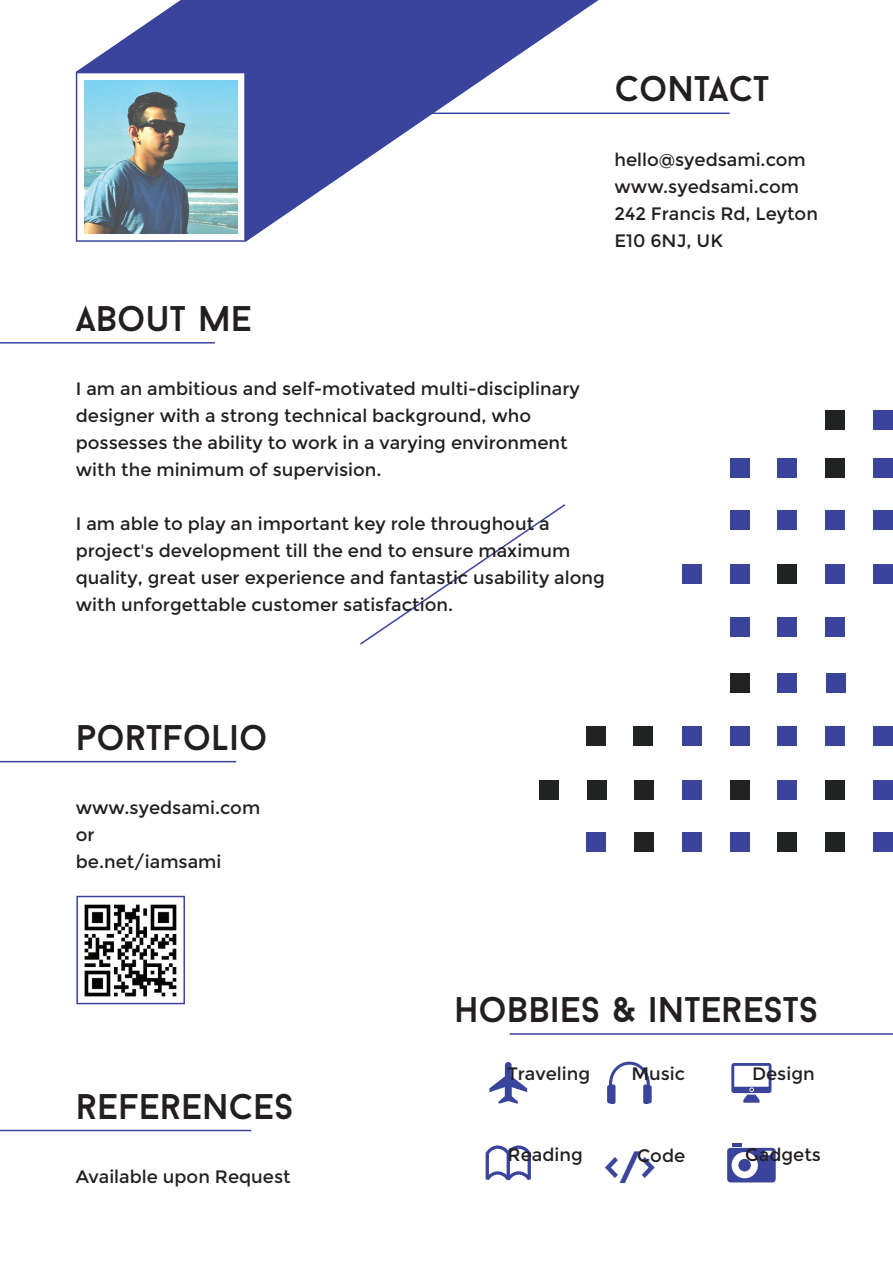
<style>
.page{position:relative;width:893px;height:1263px;background:#fff}
.page>*{position:absolute;margin:0;border:0;box-sizing:border-box;transform-origin:0 0}
.t1{font:45.15px "Baron Neue";color:#3b449c}
.t2{font:35.7px "Baron Neue";color:#231f20}
.t3{font:18px/27px "Montserrat";color:#231f20}
</style>
<div class="page">
<svg style="left:76px;top:0;width:523px;height:242px;fill:#3b449c"></svg>
<svg style="left:76px;top:72px;width:170px;height:170px"></svg>
<svg style="left:360px;top:504px;width:206px;height:141px"></svg>
<hr style="left:0;top:1130px;width:251px;height:1px;background:#3b449c">
<svg style="left:489px;top:1062px;width:38px;height:42px"></svg>
<svg style="left:607px;top:1062px;width:45px;height:42px"></svg>
<svg style="left:731px;top:1063px;width:40px;height:40px"></svg>
<svg style="left:727px;top:1148px;width:49px;height:34px"></svg>
<hr style="left:732px;top:1143px;width:10px;height:4px;background:#3b449c">
<div style="left:738px;top:1159px;width:13px;height:12px;background:#3b449c;border-radius:50%"></div>
<svg style="left:486px;top:1145px;width:45px;height:35px"></svg>
<hr style="left:0;top:342px;width:215px;height:2px;background:#3b449c">
<hr style="left:510px;top:1033px;width:383px;height:2px;background:#3b449c">
<hr style="left:415px;top:113px;width:315px;height:1px;background:#3b449c">
<hr style="left:0;top:761px;width:236px;height:1px;background:#3b449c">
<img style="left:84px;top:80px;width:153px;height:153px">
<img style="left:76px;top:895px;width:109px;height:110px">
<div style="left:76px;top:896px;width:109px;height:108px;border:2px solid #3b449c"></div>
<div style="left:873px;top:833px;width:20px;height:19px;background:#3b449c"></div>
<div style="left:873px;top:780px;width:20px;height:20px;background:#3b449c"></div>
<div style="left:873px;top:726px;width:20px;height:19px;background:#3b449c"></div>
<div style="left:825px;top:726px;width:20px;height:19px;background:#3b449c"></div>
<div style="left:777px;top:726px;width:20px;height:19px;background:#3b449c"></div>
<div style="left:730px;top:726px;width:20px;height:19px;background:#3b449c"></div>
<div style="left:682px;top:726px;width:20px;height:19px;background:#3b449c"></div>
<div style="left:777px;top:673px;width:20px;height:20px;background:#3b449c"></div>
<div style="left:826px;top:673px;width:20px;height:20px;background:#3b449c"></div>
<div style="left:777px;top:617px;width:20px;height:20px;background:#3b449c"></div>
<div style="left:825px;top:617px;width:20px;height:20px;background:#3b449c"></div>
<div style="left:730px;top:617px;width:20px;height:20px;background:#3b449c"></div>
<div style="left:873px;top:565px;width:20px;height:19px;background:#3b449c"></div>
<div style="left:825px;top:565px;width:20px;height:19px;background:#3b449c"></div>
<div style="left:730px;top:565px;width:20px;height:19px;background:#3b449c"></div>
<div style="left:682px;top:565px;width:20px;height:19px;background:#3b449c"></div>
<div style="left:873px;top:510px;width:20px;height:20px;background:#3b449c"></div>
<div style="left:825px;top:510px;width:20px;height:20px;background:#3b449c"></div>
<div style="left:777px;top:510px;width:20px;height:20px;background:#3b449c"></div>
<div style="left:730px;top:510px;width:20px;height:20px;background:#3b449c"></div>
<div style="left:873px;top:458px;width:20px;height:19px;background:#3b449c"></div>
<div style="left:777px;top:458px;width:20px;height:19px;background:#3b449c"></div>
<div style="left:730px;top:458px;width:20px;height:19px;background:#3b449c"></div>
<div style="left:873px;top:411px;width:20px;height:19px;background:#3b449c"></div>
<div style="left:825px;top:833px;width:20px;height:19px;background:#212222"></div>
<div style="left:777px;top:833px;width:20px;height:19px;background:#212222"></div>
<div style="left:825px;top:780px;width:20px;height:20px;background:#212222"></div>
<div style="left:777px;top:780px;width:20px;height:20px;background:#3b449c"></div>
<div style="left:730px;top:780px;width:20px;height:20px;background:#212222"></div>
<div style="left:682px;top:780px;width:20px;height:20px;background:#3b449c"></div>
<div style="left:634px;top:780px;width:20px;height:20px;background:#212222"></div>
<div style="left:586px;top:780px;width:20px;height:20px;background:#212222"></div>
<div style="left:633px;top:726px;width:20px;height:20px;background:#212222"></div>
<div style="left:585px;top:726px;width:20px;height:20px;background:#212222"></div>
<div style="left:539px;top:780px;width:20px;height:20px;background:#212222"></div>
<div style="left:730px;top:673px;width:20px;height:20px;background:#212222"></div>
<div style="left:777px;top:565px;width:20px;height:19px;background:#212222"></div>
<div style="left:730px;top:833px;width:20px;height:19px;background:#3b449c"></div>
<div style="left:682px;top:833px;width:20px;height:19px;background:#3b449c"></div>
<div style="left:586px;top:833px;width:20px;height:19px;background:#3b449c"></div>
<div style="left:634px;top:833px;width:20px;height:19px;background:#212222"></div>
<div style="left:825px;top:458px;width:20px;height:19px;background:#212222"></div>
<div style="left:825px;top:411px;width:20px;height:19px;background:#212222"></div>
<h2 class="t2" style="left:614px;top:67px;width:156px">CONTACT</h2>
<p class="t3" style="left:614px;top:146px;width:205px">hello@syedsami.com www.syedsami.com<br>242 Francis Rd, Leyton<br>E10 6NJ, UK</p>
<h2 class="t2" style="left:76px;top:296px;width:177px">ABOUT ME</h2>
<p class="t3" style="left:76px;top:376px;width:505px">I am an ambitious and self-motivated multi-disciplinary designer with a strong technical background, who possesses the ability to work in a varying environment with the minimum of supervision.</p>
<p class="t3" style="left:76px;top:511px;width:531px">I am able to play an important key role throughout a project's development till the end to ensure maximum quality, great user experience and fantastic usability along with unforgettable customer satisfaction.</p>
<h2 class="t2" style="left:76px;top:715px;width:193px">PORTFOLIO</h2>
<p class="t3" style="left:76px;top:794px;width:186px">www.syedsami.com or<br>be.net/iamsami</p>
<h2 class="t2" style="left:454px;top:987px;width:366px">HOBBIES &amp; INTERESTS</h2>
<h2 class="t2" style="left:76px;top:1084px;width:219px">REFERENCES</h2>
<p class="t3" style="left:76px;top:1163px;width:216px">Available upon Request</p>
<p class="t3" style="left:507px;top:1060px;width:85px">Traveling</p>
<p class="t3" style="left:631px;top:1060px;width:55px">Music</p>
<p class="t3" style="left:752px;top:1060px;width:64px">Design</p>
<p class="t3" style="left:508px;top:1141px;width:77px">Reading</p>
<p class="t3" style="left:745px;top:1141px;width:77px">Gadgets</p>
<p class="t3" style="left:637px;top:1142px;width:49px">Code</p>
<h1 class="t1" style="left:604px;top:1139px;width:53px">&lt;/&gt;</h1>
</div>
